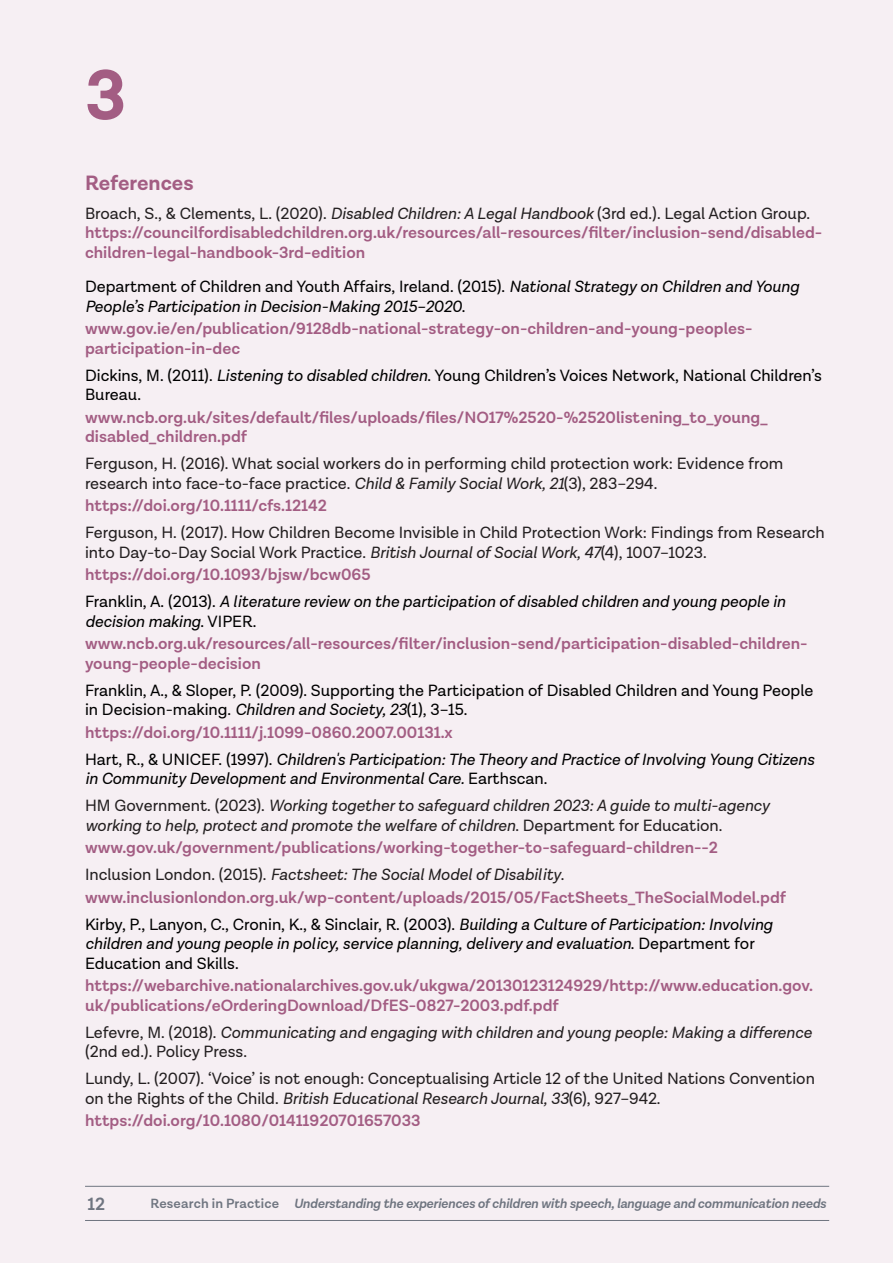
<style>
.page{position:relative;width:893px;height:1263px;background:#f6eff3}
.page>*{position:absolute;margin:0;border:0;box-sizing:border-box;transform-origin:0 0}
.t1{font:700 72px "Lota Grotesque Alt 1";color:#a35d83}
.Heading_1{font:700 21px "Lota Grotesque Alt 1";color:#a35d83}
.t2{font:600 18px "Lota Grotesque Alt 1";color:#6f7580}
.t3{font:600 16.5px/19.5px "Lota Grotesque Alt 1";color:#a35d83}
.t4{font:italic 16.5px/19.5px "Lota Grotesque Alt 1";color:#000}
.t5{font:16.5px/19.5px "Lota Grotesque Alt 1";color:#231f20}
.t6{font:italic 16.5px/19.5px "Lota Grotesque Alt 1";color:#231f20}
.t7{font:16.5px/19.5px "Lota Grotesque Alt 1";color:#000}
.t8{font:italic 600 13.5px "Lota Grotesque Alt 1";letter-spacing:-.01em;color:#6f7580}
.s1{font-style:italic}
.s2{font-style:normal}
</style>
<div class="page">
<hr style="left:85px;top:1220px;width:744px;height:1px;background:#6f7580">
<hr style="left:85px;top:1186px;width:744px;height:1px;background:#6f7580">
<p class="t1" style="left:85px;top:54px;width:43px">3</p>
<p class="Heading_1" style="left:85px;top:171px;width:110px">References</p>
<p class="t5" style="left:85px;top:204px;width:727px">Broach, S., &amp; Clements, L. (2020). <span class="s1">Disabled Children: A Legal Handbook</span> (3rd ed.). Legal Action Group.</p>
<p class="t3" style="left:85px;top:223px;width:739px">https://councilfordisabledchildren.org.uk/resources/all-resources/filter/inclusion-send/disabled&shy;children-legal-handbook-3rd-edition</p>
<p class="t4" style="left:85px;top:277px;width:716px"><span class="s2">Department of Children and Youth Affairs, Ireland. (2015).</span> National Strategy on Children and Young<br>People’s Participation in Decision-Making 2015–2020<span class="s2">.</span></p>
<p class="t3" style="left:85px;top:319px;width:669px">www.gov.ie/en/publication/9128db-national-strategy-on-children-and-young-peoples&shy;participation-in-dec</p>
<p class="t7" style="left:85px;top:366px;width:738px">Dickins, M. (2011). <span class="s1">Listening to disabled children</span>. Young Children’s Voices Network, National Children’s<br>Bureau.</p>
<p class="t3" style="left:85px;top:408px;width:684px">www.ncb.org.uk/sites/default/files/uploads/files/NO17%2520-%2520listening_to_young_ disabled_children.pdf</p>
<p class="t5" style="left:85px;top:454px;width:700px">Ferguson, H. (2016). What social workers do in performing child protection work: Evidence from research into face-to-face practice. <span class="s1">Child &amp; Family Social Work, 21</span>(3), 283–294.</p>
<p class="t3" style="left:85px;top:496px;width:243px">https://doi.org/10.1111/cfs.12142</p>
<p class="t5" style="left:85px;top:523px;width:741px">Ferguson, H. (2017). How Children Become Invisible in Child Protection Work: Findings from Research into Day-to-Day Social Work Practice. <span class="s1">British Journal of Social Work, 47</span>(4), 1007–1023.</p>
<p class="t3" style="left:85px;top:565px;width:287px">https://doi.org/10.1093/bjsw/bcw065</p>
<p class="t4" style="left:85px;top:592px;width:702px"><span class="s2">Franklin, A. (2013).</span> A literature review on the participation of disabled children and young people in decision making<span class="s2">. VIPER.</span></p>
<p class="t3" style="left:85px;top:634px;width:724px">www.ncb.org.uk/resources/all-resources/filter/inclusion-send/participation-disabled-children&shy;young-people-decision</p>
<p class="t7" style="left:85px;top:681px;width:730px">Franklin, A., &amp; Sloper, P. (2009). Supporting the Participation of Disabled Children and Young People in Decision-making. <span class="s1">Children and Society, 23</span>(1), 3–15.</p>
<p class="t3" style="left:85px;top:723px;width:369px">https://doi.org/10.1111/j.1099-0860.2007.00131.x</p>
<p class="t4" style="left:85px;top:750px;width:731px"><span class="s2">Hart, R., &amp; UNICEF. (1997).</span> Children's Participation: The Theory and Practice of Involving Young Citizens in Community Development and Environmental Care. <span class="s2">Earthscan.</span></p>
<p class="t6" style="left:85px;top:796px;width:686px"><span class="s2">HM Government. (2023).</span> Working together to safeguard children 2023: A guide to multi-agency working to help, protect and promote the welfare of children<span class="s2">. Department for Education.</span></p>
<p class="t3" style="left:85px;top:838px;width:634px">www.gov.uk/government/publications/working-together-to-safeguard-children--2</p>
<p class="t6" style="left:85px;top:865px;width:481px"><span class="s2">Inclusion London. (2015).</span> Factsheet: The Social Model of Disability<span class="s2">.</span></p>
<p class="t3" style="left:85px;top:888px;width:703px">www.inclusionlondon.org.uk/wp-content/uploads/2015/05/FactSheets_TheSocialModel.pdf</p>
<p class="t4" style="left:85px;top:915px;width:689px"><span class="s2">Kirby, P., Lanyon, C., Cronin, K., &amp; Sinclair, R. (2003).</span> Building a Culture of Participation: Involving children and young people in policy, service planning, delivery and evaluation<span class="s2">. Department for<br>Education and Skills.</span></p>
<p class="t3" style="left:85px;top:976px;width:730px">https://webarchive.nationalarchives.gov.uk/ukgwa/20130123124929/http://www.education.gov. uk/publications/eOrderingDownload/DfES-0827-2003.pdf.pdf</p>
<p class="t6" style="left:85px;top:1023px;width:728px"><span class="s2">Lefevre, M. (2018).</span> Communicating and engaging with children and young people: Making a difference <span class="s2">(2nd ed.). Policy Press.</span></p>
<p class="t5" style="left:85px;top:1069px;width:731px">Lundy, L. (2007). ‘Voice’ is not enough: Conceptualising Article 12 of the United Nations Convention on the Rights of the Child. <span class="s1">British Educational Research Journal, 33</span>(6), 927–942.</p>
<p class="t3" style="left:85px;top:1111px;width:337px">https://doi.org/10.1080/01411920701657033</p>
<p class="t2" style="left:88px;top:1193px;width:19px">12</p>
<p class="t8" style="left:150px;top:1196px;width:677px"><span class="s2">Research in Practice</span> Understanding the experiences of children with speech, language and communication needs</p>
</div>
